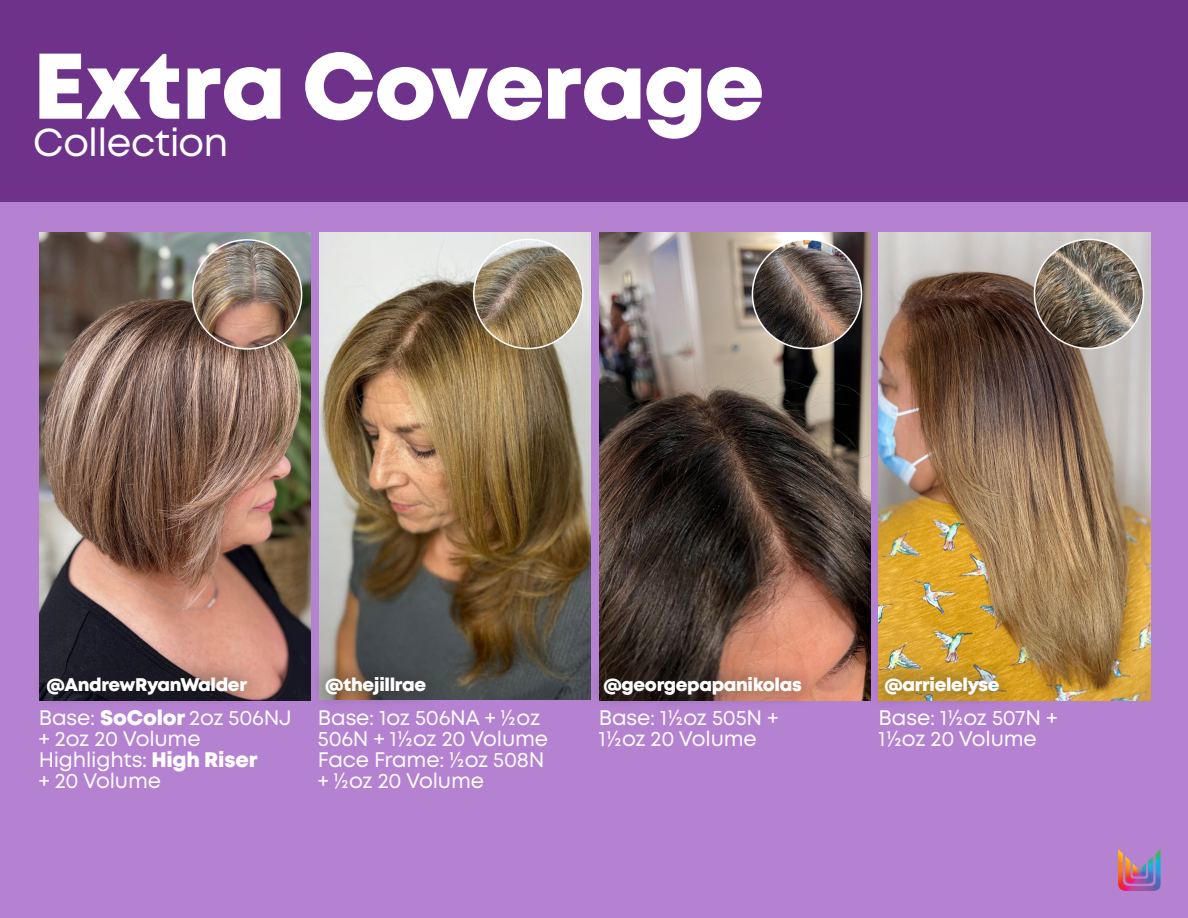
<style>
.page{position:relative;width:1188px;height:918px;background:#b582d1}
.page>*{position:absolute;margin:0;border:0;box-sizing:border-box;transform-origin:0 0}
.t1{font:800 93px "Mont";letter-spacing:-.005em;color:#fff}
.t2{font:39px "Mont";letter-spacing:-.015em;color:#fff}
.t3{font:21px/21px "Mont";letter-spacing:-.01em;color:#fff}
.t4{font:800 18.3px "Mont";letter-spacing:-.02em;color:#fff}
.s1{font-weight:800}
</style>
<div class="page">
<div style="left:0;top:0;width:1188px;height:201px;background:#6e328a"></div>
<img style="left:319px;top:232px;width:272px;height:468px">
<img style="left:599px;top:232px;width:272px;height:468px">
<img style="left:879px;top:232px;width:271px;height:468px">
<img style="left:39px;top:232px;width:272px;height:468px">
<div style="left:586px;top:659px;width:233px;height:53px;background:#231f20;opacity:.75"></div>
<div style="left:308px;top:658px;width:135px;height:54px;background:#231f20;opacity:.75"></div>
<div style="left:867px;top:659px;width:149px;height:53px;background:#231f20;opacity:.75"></div>
<div style="left:30px;top:660px;width:233px;height:52px;background:#231f20;opacity:.75"></div>
<img style="left:193px;top:240px;width:109px;height:109px;border-radius:55px">
<div style="left:192px;top:239px;width:110px;height:111px;border:2px solid #fff;border-radius:50%"></div>
<img style="left:474px;top:239px;width:109px;height:110px;border-radius:55px">
<div style="left:473px;top:239px;width:111px;height:110px;border:2px solid #fff;border-radius:50%"></div>
<img style="left:752px;top:239px;width:110px;height:110px;border-radius:55px">
<div style="left:752px;top:239px;width:110px;height:110px;border:2px solid #fff;border-radius:50%"></div>
<img style="left:1035px;top:239px;width:109px;height:110px">
<div style="left:1034px;top:239px;width:110px;height:110px;border:2px solid #fff;border-radius:50%"></div>
<svg style="left:1118px;top:849px;width:43px;height:42px"></svg>
<p class="t1" style="left:33px;top:26px;width:733px">Extra Coverage</p>
<p class="t2" style="left:33px;top:118px;width:197px">Collection</p>
<p class="t4" style="left:47px;top:672px;width:202px">@AndrewRyanWalder</p>
<p class="t4" style="left:325px;top:672px;width:103px">@thejillrae</p>
<p class="t4" style="left:603px;top:672px;width:200px">@georgepapanikolas</p>
<p class="t4" style="left:884px;top:672px;width:117px">@arrielelyse</p>
<p class="t3" style="left:39px;top:708px;width:255px">Base: <span class="s1">SoColor</span> 2oz 506NJ + 2oz 20 Volume</p>
<p class="t3" style="left:39px;top:750px;width:221px">Highlights: <span class="s1">High Riser </span>+ 20 Volume</p>
<p class="t3" style="left:318px;top:708px;width:232px">Base: 1oz 506NA + ½oz<br>506N + 1½oz 20 Volume</p>
<p class="t3" style="left:318px;top:750px;width:228px">Face Frame: ½oz 508N + ½oz 20 Volume</p>
<p class="t3" style="left:599px;top:708px;width:181px">Base: 1½oz 505N +<br>1½oz 20 Volume</p>
<p class="t3" style="left:879px;top:708px;width:180px">Base: 1½oz 507N +<br>1½oz 20 Volume</p>
</div>
